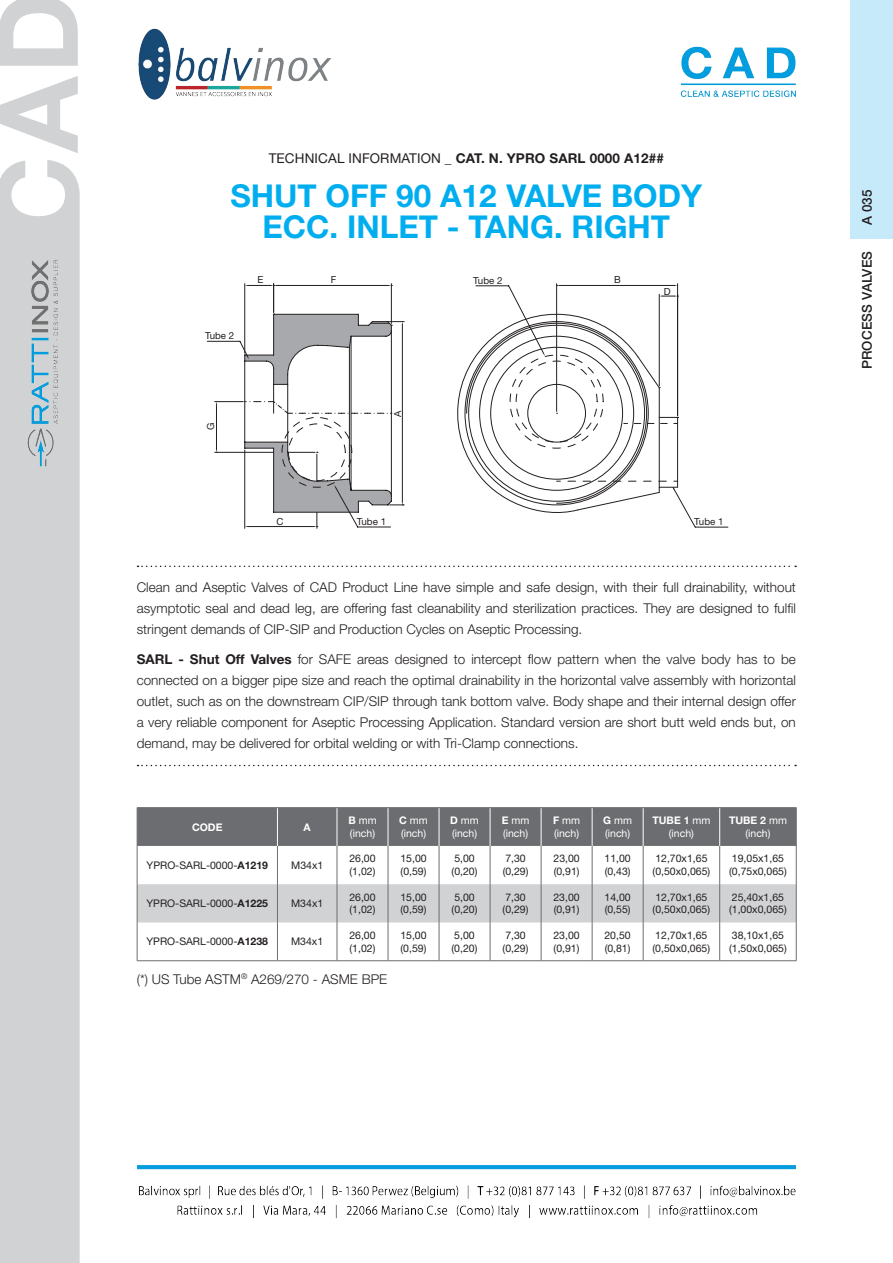
<style>
.page{position:relative;width:893px;height:1263px;background:#fff}
.page>*{position:absolute;margin:0;border:0;box-sizing:border-box;transform-origin:0 0}
.t1{font:700 31.5px/31.5px "Helvetica Neue LT Std";color:#00aeef}
.t2{font:300 13.5px/21px "Helvetica Neue LT Std";color:#231f20;text-align:justify}
.t3{font:700 13.5px "Helvetica Neue LT Std";letter-spacing:.01em;color:#231f20}
.t4{font:13.5px "Helvetica Neue LT Std";letter-spacing:.01em;color:#231f20}
.t5{font:500 13.5px "Helvetica Neue LT Std";letter-spacing:.01em;color:#231f20}
.t6{font:10.5px/12.8px "Helvetica Neue LT Std";color:#231f20}
.t7{font:10.5px/12.8px "Helvetica Neue LT Std";color:#fff}
.t8{font:700 10.5px "Helvetica Neue LT Std";color:#fff}
.t9{font:9.75px "Helvetica Neue LT Std";color:#231f20}
.s1{font-weight:400}
.s2{font-weight:700}
</style>
<div class="page">
<div style="left:0;top:192px;width:7px;height:1071px;background:#d1d2d4"></div>
<img style="left:1px;top:0;width:892px;height:1261px">
<p class="t4" style="left:269px;top:150px;width:55px">Technical</p>
<p class="t4" style="left:348px;top:150px;width:31px">informatio</p>
<p class="t3" style="left:431px;top:150px;width:234px"><span class="s1">n</span> _ Cat. N. YPRO SARL 0000 A12##</p>
<p class="t1" style="left:262px;top:179px;width:441px;text-indent:-32px">SHUT OFF 90 A12 VALVE BODY<br>ECC</p>
<p class="t1" style="left:330px;top:210px;width:342px">. INLET - TANG. RIGHT</p>
<p class="t9" style="left:205px;top:330px;width:31px">Tube 2</p>
<p class="t9" style="left:257px;top:274px;width:7px">E</p>
<p class="t9" style="left:331px;top:274px;width:7px">F</p>
<p class="t9" style="left:205px;top:430px;width:9px;rotate:-90deg">G</p>
<p class="t9" style="left:392px;top:417px;width:8px;rotate:-90deg">A</p>
<p class="t9" style="left:277px;top:516px;width:9px">C</p>
<p class="t9" style="left:357px;top:516px;width:31px">Tube 1</p>
<p class="t9" style="left:473px;top:275px;width:31px">Tube 2</p>
<p class="t9" style="left:614px;top:274px;width:8px">B</p>
<p class="t9" style="left:664px;top:286px;width:8px">D</p>
<p class="t9" style="left:694px;top:516px;width:31px">Tube 1</p>
<p class="t2" style="left:137px;top:577px;width:661px">Clean and Aseptic Valves of CAD Product Line have simple and safe design, with their full drainability, without asymptotic seal and dead leg, are offering fast cleanability and sterilization practices. They are designed to fulfil stringent demands of CIP-SIP and Production Cycles on Aseptic Processing.</p>
<p class="t2" style="left:137px;top:648px;width:661px"><span class="s2">SARL - Shut Off Valves</span> for SAFE areas designed to intercept flow pattern when the valve body has to be connected on a bigger pipe size and reach the optimal drainability in the horizontal valve assembly with horizontal outlet, such as on the downstream CIP/SIP through tank bottom valve. Body shape and their internal design offer a very reliable component for Aseptic Processing Application. Standard version are short butt weld ends but, on demand, may be delivered for orbital welding or with Tri-Clamp connections.</p>
<p class="t8" style="left:192px;top:820px;width:32px">code</p>
<p class="t8" style="left:304px;top:820px;width:9px">A</p>
<p class="t7" style="left:348px;top:814px;width:30px"><span class="s2">B</span> mm (inch)</p>
<p class="t7" style="left:399px;top:814px;width:30px"><span class="s2">C</span> mm (inch)</p>
<p class="t7" style="left:450px;top:814px;width:30px"><span class="s2">D</span> mm (inch)</p>
<p class="t7" style="left:502px;top:814px;width:29px"><span class="s2">E</span> mm (inch)</p>
<p class="t7" style="left:553px;top:814px;width:29px"><span class="s2">F</span> mm (inch)</p>
<p class="t7" style="left:603px;top:814px;width:30px"><span class="s2">G</span> mm (inch)</p>
<p class="t7" style="left:652px;top:814px;width:59px;text-align:center"><span class="s2">TUBE 1</span> mm (inch)</p>
<p class="t7" style="left:729px;top:814px;width:59px;text-align:center"><span class="s2">TUBE 2</span> mm (inch)</p>
<p class="t6" style="left:147px;top:858px;width:123px">YPRO-SARL-0000-<span class="s2">A1219</span></p>
<p class="t6" style="left:291px;top:858px;width:34px">M34x1</p>
<p class="t6" style="left:349px;top:852px;width:28px">26,00 (1,02)</p>
<p class="t6" style="left:400px;top:852px;width:28px">15,00 (0,59)</p>
<p class="t6" style="left:452px;top:852px;width:27px">5,00 (0,20)</p>
<p class="t6" style="left:503px;top:852px;width:27px">7,30 (0,29)</p>
<p class="t6" style="left:553px;top:852px;width:28px">23,00 (0,91)</p>
<p class="t6" style="left:604px;top:852px;width:28px">11,00 (0,43)</p>
<p class="t6" style="left:653px;top:852px;width:59px">12,70x1,65 (0,50x0,065)</p>
<p class="t6" style="left:729px;top:852px;width:59px">19,05x1,65 (0,75x0,065)</p>
<p class="t6" style="left:146px;top:897px;width:123px">YPRO-SARL-0000-<span class="s2">A1225</span></p>
<p class="t6" style="left:291px;top:897px;width:34px">M34x1</p>
<p class="t6" style="left:349px;top:890px;width:28px">26,00 (1,02)</p>
<p class="t6" style="left:400px;top:890px;width:28px">15,00 (0,59)</p>
<p class="t6" style="left:452px;top:890px;width:27px">5,00 (0,20)</p>
<p class="t6" style="left:503px;top:890px;width:27px">7,30 (0,29)</p>
<p class="t6" style="left:553px;top:890px;width:28px">23,00 (0,91)</p>
<p class="t6" style="left:604px;top:890px;width:28px">14,00 (0,55)</p>
<p class="t6" style="left:653px;top:890px;width:59px">12,70x1,65 (0,50x0,065)</p>
<p class="t6" style="left:729px;top:890px;width:59px">25,40x1,65 (1,00x0,065)</p>
<p class="t6" style="left:146px;top:935px;width:123px">YPRO-SARL-0000-<span class="s2">A1238</span></p>
<p class="t6" style="left:291px;top:935px;width:34px">M34x1</p>
<p class="t6" style="left:349px;top:928px;width:28px">26,00 (1,02)</p>
<p class="t6" style="left:400px;top:928px;width:28px">15,00 (0,59)</p>
<p class="t6" style="left:452px;top:928px;width:27px">5,00 (0,20)</p>
<p class="t6" style="left:503px;top:928px;width:27px">7,30 (0,29)</p>
<p class="t6" style="left:553px;top:928px;width:28px">23,00 (0,91)</p>
<p class="t6" style="left:604px;top:928px;width:28px">20,50 (0,81)</p>
<p class="t6" style="left:653px;top:928px;width:59px">12,70x1,65 (0,50x0,065)</p>
<p class="t6" style="left:729px;top:928px;width:59px">38,10x1,65 (1,50x0,065)</p>
<p class="t2" style="left:137px;top:968px;width:252px">(*) US Tube ASTM<sup>®</sup> A269/270 - ASME BPE</p>
<p class="t5" style="left:859px;top:225px;width:37px;rotate:-90deg">A 035</p>
<p class="t5" style="left:859px;top:369px;width:120px;rotate:-90deg">PROCESS VALVES</p>
</div>
